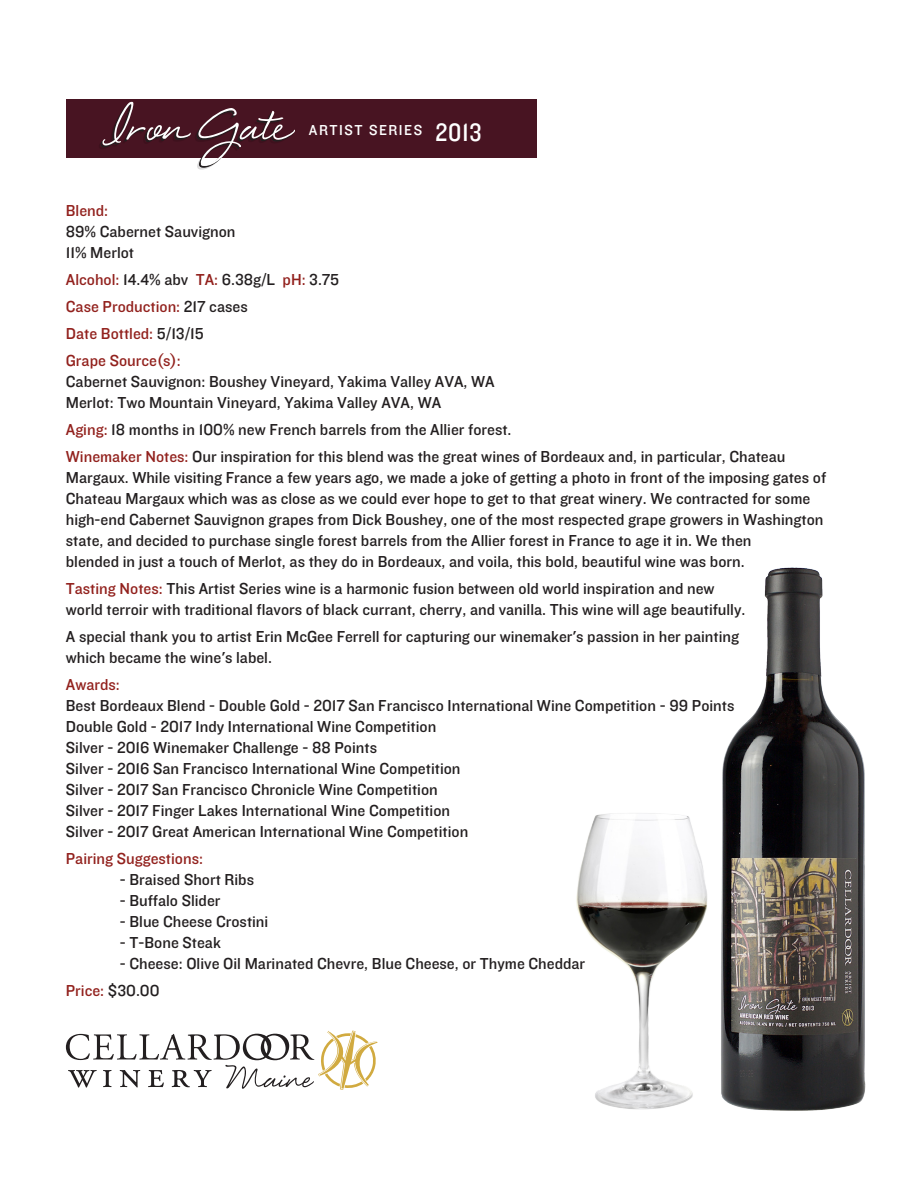
<style>
.page{position:relative;width:918px;height:1188px;background:#fff}
.page>*{position:absolute;margin:0;border:0;box-sizing:border-box;transform-origin:0 0}
.t1{font:79.35px "Eye Catching Pro";color:#fff}
.t2{font:26.1px "Knockout HTF30 Junior Welterwt";color:#fff}
.t3{font:16.5px/21px "Knockout HTF31 Junior Middlewt";color:#231f20}
.t4{font:16.5px "Knockout HTF31 Junior Middlewt";color:#92211d}
.t5{font:15px "Knockout HTF31 Junior Middlewt";letter-spacing:.1em;color:#fff}
.s1{color:#92211d}
.s2{color:#231f20}
</style>
<div class="page">
<svg style="left:66px;top:1031px;width:312px;height:59px"></svg>
<div style="left:66px;top:100px;width:471px;height:58px;background:#481422"></div>
<img style="left:576px;top:813px;width:124px;height:297px">
<img style="left:700px;top:567px;width:166px;height:544px">
<p class="t1" style="left:109px;top:95px;width:178px">Iron Gate</p>
<p class="t5" style="left:309px;top:122px;width:115px">ARTIST SERIES</p>
<p class="t2" style="left:436px;top:119px;width:47px">2013</p>
<p class="t4" style="left:66px;top:202px;width:44px">Blend:</p>
<p class="t3" style="left:66px;top:222px;width:171px">89% Cabernet Sauvignon</p>
<p class="t3" style="left:66px;top:243px;width:70px">11% Merlot</p>
<p class="t3" style="left:66px;top:270px;width:275px"><span class="s1">Alcohol:</span> 14.4% abv <span class="s1">TA:</span> 6.38g/L <span class="s1">pH:</span> 3.75</p>
<p class="t4" style="left:66px;top:298px;width:183px">Case Production: <span class="s2">217 cases</span></p>
<p class="t4" style="left:66px;top:325px;width:139px">Date Bottled: <span class="s2">5/13/15</span></p>
<p class="t4" style="left:66px;top:352px;width:116px">Grape Source(s):</p>
<p class="t3" style="left:66px;top:372px;width:430px">Cabernet Sauvignon: Boushey Vineyard, Yakima Valley AVA, WA</p>
<p class="t3" style="left:66px;top:393px;width:377px">Merlot: Two Mountain Vineyard, Yakima Valley AVA, WA</p>
<p class="t3" style="left:66px;top:420px;width:447px"><span class="s1">Aging:</span> 18 months in 100% new French barrels from the Allier forest.</p>
<p class="t3" style="left:66px;top:447px;width:721px"><span class="s1">Winemaker Notes:</span> Our inspiration for this blend was the great wines of Bordeaux and, in particular, Chateau</p>
<p class="t3" style="left:66px;top:468px;width:762px">Margaux. While visiting France a few years ago, we made a joke of getting a photo in front of the imposing gates of Chateau Margaux which was as close as we could ever hope to get to that great winery. We contracted for some high-end Cabernet Sauvignon grapes from Dick Boushey, one of the most respected grape growers in Washington state, and decided to purchase single forest barrels from the Allier forest in France to age it in. We then</p>
<p class="t3" style="left:66px;top:552px;width:680px">blended in just a touch of Merlot, as they do in Bordeaux, and voila, this bold, beautiful wine was born.</p>
<p class="t3" style="left:66px;top:579px;width:650px"><span class="s1">Tasting Notes:</span> This Artist Series wine is a harmonic fusion between old world inspiration and new</p>
<p class="t3" style="left:66px;top:600px;width:681px">world terroir with traditional flavors of black currant, cherry, and vanilla. This wine will age beautifully.</p>
<p class="t3" style="left:66px;top:627px;width:675px">A special thank you to artist Erin McGee Ferrell for capturing our winemaker's passion in her painting</p>
<p class="t3" style="left:66px;top:648px;width:208px">which became the wine's label.</p>
<p class="t4" style="left:66px;top:676px;width:55px">Awards:</p>
<p class="t3" style="left:66px;top:696px;width:670px">Best Bordeaux Blend - Double Gold - 2017 San Francisco International Wine Competition - 99 Points</p>
<p class="t3" style="left:66px;top:717px;width:372px">Double Gold - 2017 Indy International Wine Competition</p>
<p class="t3" style="left:66px;top:738px;width:313px">Silver - 2016 Winemaker Challenge - 88 Points</p>
<p class="t3" style="left:66px;top:759px;width:396px">Silver - 2016 San Francisco International Wine Competition</p>
<p class="t3" style="left:66px;top:780px;width:373px">Silver - 2017 San Francisco Chronicle Wine Competition</p>
<p class="t3" style="left:66px;top:801px;width:386px">Silver - 2017 Finger Lakes International Wine Competition</p>
<p class="t3" style="left:66px;top:822px;width:404px">Silver - 2017 Great American International Wine Competition</p>
<p class="t4" style="left:66px;top:850px;width:139px">Pairing Suggestions:</p>
<p class="t3" style="left:120px;top:870px;width:136px">- Braised Short Ribs</p>
<p class="t3" style="left:120px;top:891px;width:102px">- Buffalo Slider</p>
<p class="t3" style="left:120px;top:912px;width:150px">- Blue Cheese Crostini</p>
<p class="t3" style="left:120px;top:933px;width:103px">- T-Bone Steak</p>
<p class="t3" style="left:120px;top:954px;width:467px">- Cheese: Olive Oil Marinated Chevre, Blue Cheese, or Thyme Cheddar</p>
<p class="t4" style="left:66px;top:982px;width:95px">Price: <span class="s2">$30.00</span></p>
</div>
